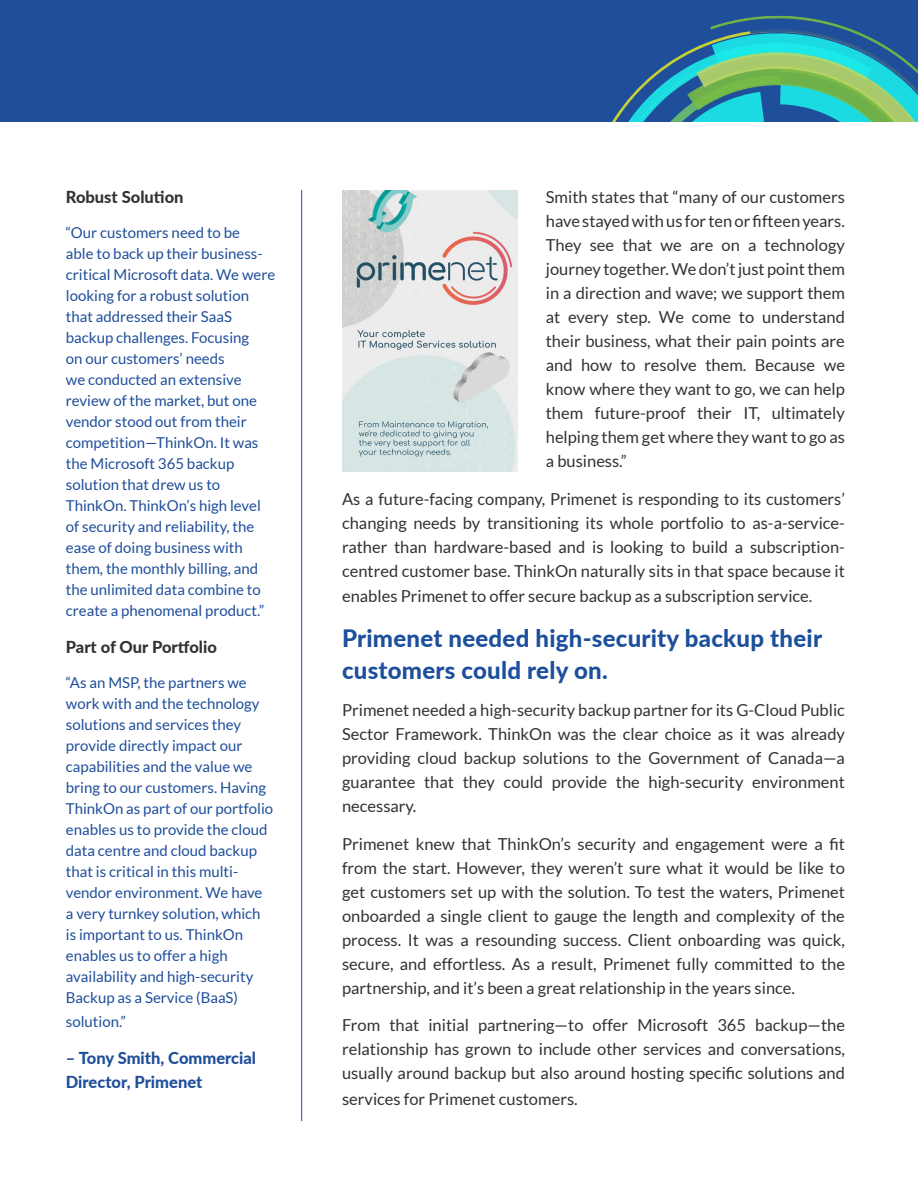
<style>
.page{position:relative;width:918px;height:1188px;background:#fff}
.page>*{position:absolute;margin:0;border:0;box-sizing:border-box;transform-origin:0 0}
.t1{font:800 24px/31.5px "Lato";letter-spacing:.01em;color:#1c4f9c}
.t2{font:16.5px/24px "Lato";color:#343132;text-align:justify}
.t3{font:800 16.5px/24px "Lato";color:#1f4e9a}
.t4{font:800 16.5px "Lato";color:#343132}
.t5{font:15px/21px "Lato";color:#1f4e9a}
</style>
<div class="page">
<div style="left:0;top:0;width:918px;height:122px;background:#1f4e9a"></div>
<svg style="left:612px;top:16px;width:306px;height:106px"></svg>
<hr style="left:301px;top:190px;width:1px;height:931px;background:#1f4e9a">
<img style="left:342px;top:190px;width:175px;height:282px">
<p class="t4" style="left:66px;top:185px;width:119px">Robust Solution</p>
<p class="t5" style="left:66px;top:222px;width:211px">“Our customers need to be<br>able to back up their business&shy;critical Microsoft data. We were looking for a robust solution that addressed their SaaS backup challenges. Focusing<br>on our customers’ needs<br>we conducted an extensive review of the market, but one vendor stood out from their competition—ThinkOn. It was the Microsoft 365 backup solution that drew us to<br>ThinkOn. ThinkOn’s high level of security and reliability, the ease of doing business with them, the monthly billing, and the unlimited data combine to create a phenomenal product.”</p>
<p class="t4" style="left:66px;top:635px;width:152px">Part of Our Portfolio</p>
<p class="t5" style="left:66px;top:672px;width:209px">“As an MSP, the partners we work with and the technology solutions and services they provide directly impact our capabilities and the value we bring to our customers. Having<br>ThinkOn as part of our portfolio enables us to provide the cloud data centre and cloud backup that is critical in this multi&shy;vendor environment. We have a very turnkey solution, which is important to us. ThinkOn enables us to offer a high availability and high-security<br>Backup as a Service (BaaS)</p>
<p class="t5" style="left:66px;top:1011px;width:62px">solution.”</p>
<p class="t3" style="left:66px;top:1046px;width:192px">– Tony Smith, Commercial<br>Director, Primenet</p>
<p class="t2" style="left:546px;top:185px;width:301px">Smith states that “many of our customers have stayed with us for ten or fifteen years.<br>They see that we are on a technology journey together. We don’t just point them in a direction and wave; we support them at every step. We come to understand their business, what their pain points are and how to resolve them. Because we know where they want to go, we can help them future-proof their IT, ultimately helping them get where they want to go as a business.”</p>
<p class="t2" style="left:342px;top:487px;width:504px">As a future-facing company, Primenet is responding to its customers’ changing needs by transitioning its whole portfolio to as-a-service&shy;rather than hardware-based and is looking to build a subscription&shy;centred customer base. ThinkOn naturally sits in that space because it</p>
<p class="t2" style="left:342px;top:584px;width:472px">enables Primenet to offer secure backup as a subscription service.</p>
<p class="t1" style="left:342px;top:622px;width:481px">Primenet needed high-security backup their customers could rely on.</p>
<p class="t2" style="left:342px;top:698px;width:504px">Primenet needed a high-security backup partner for its G-Cloud Public Sector Framework. ThinkOn was the clear choice as it was already providing cloud backup solutions to the Government of Canada—a guarantee that they could provide the high-security environment necessary.</p>
<p class="t2" style="left:342px;top:832px;width:504px">Primenet knew that ThinkOn’s security and engagement were a fit from the start. However, they weren’t sure what it would be like to get customers set up with the solution. To test the waters, Primenet onboarded a single client to gauge the length and complexity of the process. It was a resounding success. Client onboarding was quick, secure, and effortless. As a result, Primenet fully committed to the partnership, and it’s been a great relationship in the years since.</p>
<p class="t2" style="left:342px;top:1013px;width:504px">From that initial partnering—to offer Microsoft 365 backup—the relationship has grown to include other services and conversations, usually around backup but also around hosting specific solutions and</p>
<p class="t2" style="left:342px;top:1087px;width:237px">services for Primenet customers.</p>
</div>
